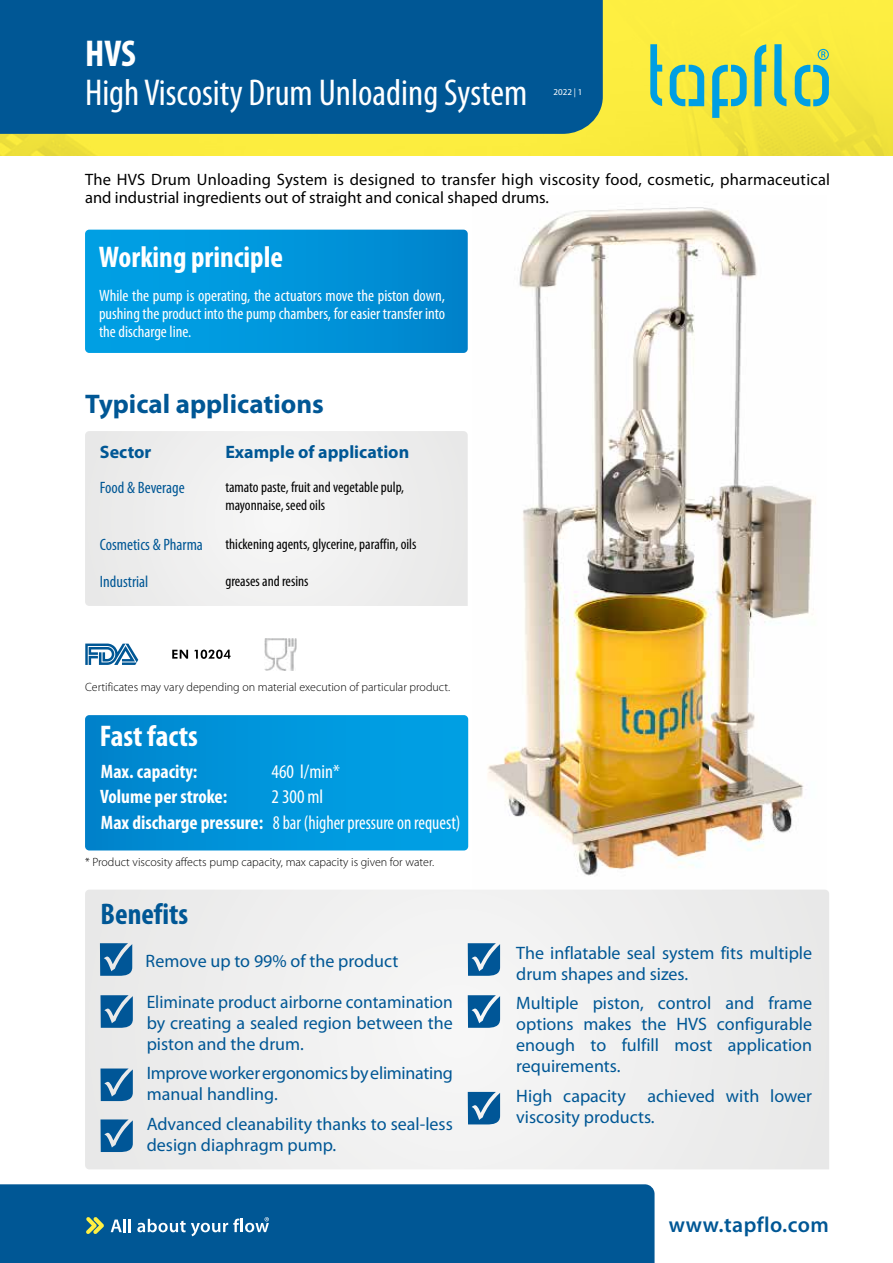
<style>
.page{position:relative;width:893px;height:1263px;background:#fff}
.page>*{position:absolute;margin:0;border:0;box-sizing:border-box;transform-origin:0 0}
.t1{font:condensed 37.5px "Myriad Pro";color:#fff}
.t2{font:700 condensed 37.5px "Myriad Pro";color:#fff}
.t3{font:700 condensed 30px "Myriad Pro";color:#fff}
.t4{font:700 condensed 30px "Myriad Pro";color:#005795}
.t5{font:700 27px "Myriad Pro";color:#005795}
.t6{font:600 21.75px "Myriad Pro";letter-spacing:.02em;color:#005795}
.t7{font:condensed 19.5px/25.5px "Myriad Pro";color:#fff}
.t8{font:700 condensed 19.5px "Myriad Pro";color:#fff}
.t9{font:18px/21px "Myriad Pro";color:#005795}
.t10{font:700 18px "Myriad Pro";color:#005795}
.t11{font:16.5px/18px "Myriad Pro";letter-spacing:.01em;color:#000}
.t12{font:condensed 16.5px/18px "Myriad Pro";color:#fff;text-align:justify}
.t13{font:condensed 16.5px "Myriad Pro";color:#005795}
.t14{font:condensed 15px/18px "Myriad Pro";color:#000}
.t15{font:300 12px "Myriad Pro";color:#000}
.t16{font:9px "Myriad Pro";color:#fff}
.s1{font-weight:700}
</style>
<div class="page">
<div style="left:0;top:1184px;width:655px;height:79px;background:#005795"></div>
<svg style="left:111px;top:1219px;width:20px;height:13px"></svg>
<svg style="left:86px;top:1217px;width:18px;height:17px"></svg>
<svg style="left:137px;top:1217px;width:132px;height:19px"></svg>
<img style="left:488px;top:207px;width:328px;height:669px">
<div style="left:85px;top:431px;width:383px;height:175px;background:#efefef"></div>
<div style="left:0;top:0;width:893px;height:155px;background:#fff042"></div>
<svg style="left:0;top:0;width:603px;height:155px;background:#226b88"></svg>
<svg style="left:85px;top:715px;width:383px;height:135px;background:#0094da"></svg>
<div style="left:85px;top:890px;width:744px;height:279px;background:#efefef"></div>
<svg style="left:100px;top:943px;width:32px;height:33px"></svg>
<svg style="left:468px;top:943px;width:32px;height:33px"></svg>
<svg style="left:468px;top:995px;width:32px;height:33px"></svg>
<svg style="left:100px;top:995px;width:33px;height:33px"></svg>
<svg style="left:100px;top:1068px;width:33px;height:33px"></svg>
<svg style="left:468px;top:1092px;width:32px;height:32px"></svg>
<svg style="left:100px;top:1119px;width:33px;height:33px"></svg>
<svg style="left:172px;top:650px;width:59px;height:9px"></svg>
<img style="left:265px;top:638px;width:32px;height:32px">
<svg style="left:85px;top:643px;width:53px;height:22px"></svg>
<svg style="left:650px;top:44px;width:179px;height:74px"></svg>
<svg style="left:85px;top:230px;width:383px;height:123px;background:#0094da"></svg>
<h1 class="t2" style="left:85px;top:30px;width:53px">HVS</h1>
<h1 class="t1" style="left:85px;top:70px;width:444px">High Viscosity Drum Unloading System</h1>
<p class="t16" style="left:553px;top:86px;width:31px">2022 | 1</p>
<p class="t11" style="left:85px;top:170px;width:747px">The HVS Drum Unloading System is designed to transfer high viscosity food, cosmetic, pharmaceutical and industrial ingredients out of straight and conical shaped drums.</p>
<h2 class="t3" style="left:99px;top:238px;width:186px">Working principle</h2>
<p class="t12" style="left:99px;top:286px;width:348px">While the pump is operating, the actuators move the piston down, pushing the product into the pump chambers, for easier transfer into the discharge line.</p>
<h3 class="t5" style="left:85px;top:386px;width:240px">Typical applications</h3>
<p class="t10" style="left:100px;top:440px;width:53px">Sector</p>
<p class="t10" style="left:225px;top:440px;width:185px">Example of application</p>
<p class="t13" style="left:100px;top:477px;width:86px">Food &amp; Beverage</p>
<p class="t14" style="left:225px;top:478px;width:180px">tamato paste, fruit and vegetable pulp, mayonnaise, seed oils</p>
<p class="t13" style="left:100px;top:534px;width:105px">Cosmetics &amp; Pharma</p>
<p class="t14" style="left:225px;top:534px;width:193px">thickening agents, glycerine, paraffin, oils</p>
<p class="t13" style="left:100px;top:572px;width:50px">Industrial</p>
<p class="t14" style="left:225px;top:572px;width:85px">greases and resins</p>
<p class="t15" style="left:85px;top:679px;width:367px">Certificates may vary depending on material execution of particular product.</p>
<h2 class="t3" style="left:100px;top:717px;width:100px">Fast facts</h2>
<p class="t8" style="left:101px;top:759px;width:98px">Max. capacity:</p>
<p class="t7" style="left:272px;top:758px;width:70px">460 l/min*</p>
<p class="t8" style="left:100px;top:784px;width:129px">Volume per stroke:</p>
<p class="t7" style="left:101px;top:784px;width:361px;text-indent:171px">2 300 ml<br><span class="s1">Max discharge pressure:</span> 8 bar (higher pressure on request)</p>
<p class="t15" style="left:85px;top:855px;width:351px">* Product viscosity affects pump capacity, max capacity is given for water.</p>
<h2 class="t4" style="left:101px;top:895px;width:89px">Benefits</h2>
<p class="t9" style="left:146px;top:950px;width:254px">Remove up to 99% of the product</p>
<p class="t9" style="left:147px;top:991px;width:308px;text-align:justify">Eliminate product airborne contamination by creating a sealed region between the piston and the drum.</p>
<p class="t9" style="left:147px;top:1062px;width:308px">Improve worker ergonomics by eliminating manual handling.</p>
<p class="t9" style="left:147px;top:1113px;width:308px">Advanced cleanability thanks to seal-less design diaphragm pump.</p>
<p class="t9" style="left:516px;top:942px;width:297px">The inflatable seal system fits multiple drum shapes and sizes.</p>
<p class="t9" style="left:516px;top:992px;width:297px;text-align:justify">Multiple piston, control and frame options makes the HVS configurable enough to fulfill most application requirements.</p>
<p class="t9" style="left:516px;top:1085px;width:297px">High capacity achieved with lower viscosity products.</p>
<p class="t6" style="left:669px;top:1210px;width:162px">www.tapflo.com</p>
</div>
